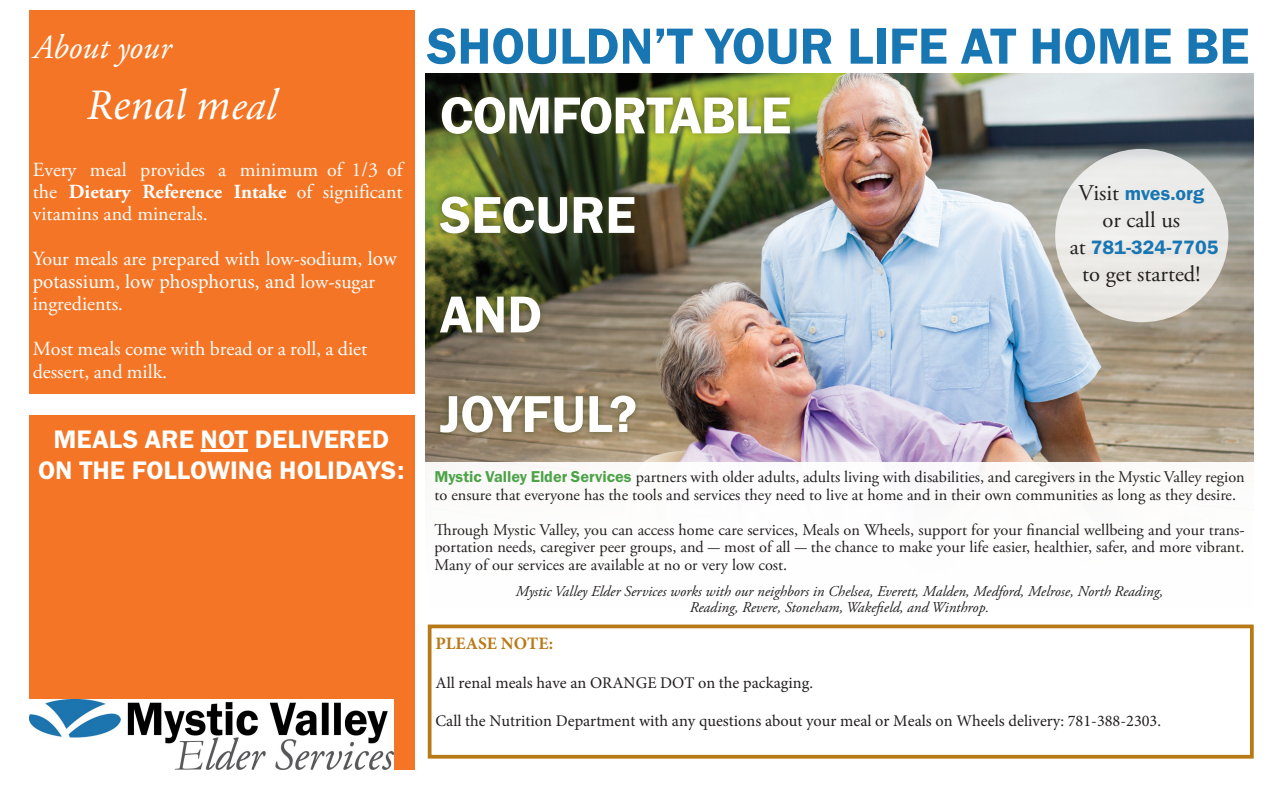
<style>
.page{position:relative;width:1283px;height:788px;background:#fff}
.page>*{position:absolute;margin:0;border:0;box-sizing:border-box;transform-origin:0 0}
.t1{font:53.62px/99.5px "Franklin Gothic URW Dem";letter-spacing:-.01em;color:#fff}
.t2{font:52.5px "Franklin Gothic URW Dem";color:#1876b3}
.t3{font:italic 43.75px "Minion Pro";color:#fff}
.t4{font:italic 33.75px "Adobe Garamond Pro";color:#fff}
.t5{font:26.25px/31.5px "Franklin Gothic URW Dem";color:#fff;text-align:center}
.t6{font:22.5px "Adobe Garamond Pro";color:#231f20}
.t7{font:20px/22.2px "Adobe Garamond Pro";color:#fff;text-align:justify}
.t8{font:20px "Minion Pro";color:#fff}
.t9{font:20px "Franklin Gothic URW Dem";color:#1876b3}
.t10{font:700 17.5px "Minion Pro";color:#b87a16}
.t11{font:16.25px/17.5px "Adobe Garamond Pro";color:#231f20}
.t12{font:16.25px "Minion Pro";color:#231f20}
.t13{font:italic 15px/16.2px "Adobe Garamond Pro";color:#231f20;text-align:center}
.s1{font-family:"Adobe Garamond Pro"}
.s2{font-weight:700}
.s3{font-family:"Minion Pro"}
.s4{font-family:"Adobe Garamond Pro";font-size:22.5px;color:#231f20}
.s5{font-family:"Franklin Gothic URW Dem";color:#4da348}
</style>
<div class="page">
<div style="left:29px;top:415px;width:385px;height:354px;background:#f47525"></div>
<div style="left:29px;top:11px;width:385px;height:383px;background:#f47525"></div>
<hr style="left:201px;top:449px;width:47px;height:3px;background:#fff">
<div style="left:428px;top:624px;width:825px;height:134px;background:#fff;border:4px solid #b87a16"></div>
<img style="left:425px;top:73px;width:828px;height:389px">
<div style="left:433px;top:90px;width:363px;height:349px;background:#474e20;opacity:.75"></div>
<div style="left:1055px;top:149px;width:173px;height:173px;background:#ebeae8;border-radius:50%"></div>
<img style="left:30px;top:699px;width:363px;height:70px">
<h3 class="t4" style="left:33px;top:27px;width:139px">About your</h3>
<h3 class="t3" style="left:87px;top:75px;width:191px">Renal m<span class="s1">eal</span></h3>
<p class="t7" style="left:33px;top:159px;width:371px">Every meal provides a minimum of 1/3 of the <span class="s2">Dietary Reference Intake</span> of significant vitamins and minerals.</p>
<p class="t7" style="left:33px;top:248px;width:365px">Your meals are prepared with low-sodium, <span class="s3">low</span></p>
<p class="t8" style="left:33px;top:268px;width:344px">potassium, low phosphorus, and <span class="s1">low-sugar</span></p>
<p class="t7" style="left:33px;top:293px;width:92px">ingredients<span class="s3">.</span></p>
<p class="t7" style="left:33px;top:338px;width:336px">Most meals come with bread or a roll, a diet dessert, and milk.</p>
<h3 class="t5" style="left:38px;top:423px;width:368px">MEALS ARE NOT DELIVERED<br>ON THE FOLLOWING HOLIDAYS:</h3>
<h2 class="t2" style="left:427px;top:14px;width:824px">SHOULDN’T YOUR LIFE AT HOME BE</h2>
<h1 class="t1" style="left:440px;top:65px;width:353px">COMFORTABLE<br>SECURE<br>AND<br>JOYFUL?</h1>
<p class="t9" style="left:1078px;top:181px;width:127px"><span class="s4">Visit</span> mves.org</p>
<h3 class="t6" style="left:1102px;top:206px;width:79px">or call us</h3>
<p class="t9" style="left:1069px;top:235px;width:150px"><span class="s4">at</span> 781-324-7705</p>
<h3 class="t6" style="left:1082px;top:260px;width:120px">to get started!</h3>
<p class="t11" style="left:434px;top:469px;width:812px"><span class="s5">Mystic Valley Elder Services</span> partners with older adults, adults living with disabilities, and caregivers in the Mystic Valley region to ensure that everyone has the tools and services they need to live at home and in their own communities as long as they desire.</p>
<p class="t11" style="left:434px;top:521px;width:811px;text-align:justify">Through Mystic Valley, you can access home care services, Meals on Wheels, support for your financial wellbeing and your trans&shy;portation needs, caregiver peer groups, and - most of all - the chance to make your life easier, healthier, safer, and more vibrant.<br>Many of our services are available at no or very low cost.</p>
<p class="t13" style="left:516px;top:583px;width:649px">Mystic Valley Elder Services works with our neighbors in Chelsea, Everett, Malden, Medford, Melrose, North Reading,<br>Reading, Revere, Stoneham, Wakefield, and Winthrop.</p>
<p class="t10" style="left:435px;top:631px;width:119px">PLEASE NOTE:</p>
<p class="t12" style="left:435px;top:671px;width:379px">All renal meals have an ORANGE DOT on the packaging.</p>
<p class="t12" style="left:435px;top:710px;width:727px">Call the Nutrition Department with any questions about your meal or Meals on Wheels delivery: 781-388-2303.</p>
</div>
